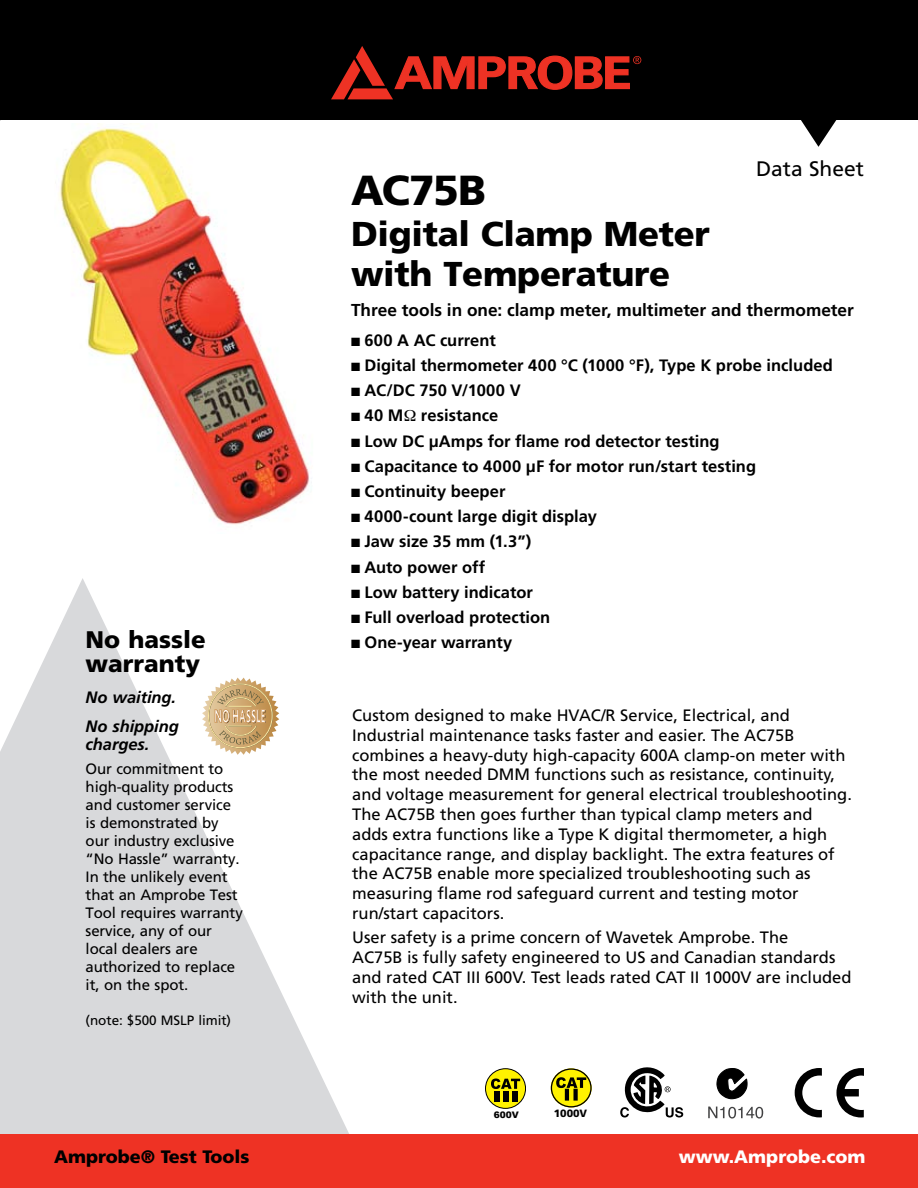
<style>
.page{position:relative;width:918px;height:1188px;background:#fff}
.page>*{position:absolute;margin:0;border:0;box-sizing:border-box;transform-origin:0 0}
.t1{font:900 42px "Frutiger";letter-spacing:-.03em;color:#000}
.t2{font:900 34.5px/40.5px "Frutiger";letter-spacing:-.01em;color:#000}
.t3{font:900 24px/24px "Frutiger";color:#000}
.t4{font:21px "Frutiger";color:#000}
.t5{font:900 18px "Frutiger";color:#000}
.t6{font:900 18px "Frutiger";color:#fff}
.t7{font:700 17.25px "Frutiger";color:#000}
.t8{font:16.5px/19.8px "Frutiger";color:#000}
.t9{font:700 16.5px "Frutiger";color:#000}
.t10{font:italic 700 16.5px/28.5px "Frutiger";letter-spacing:-.005em;color:#000}
.t11{font:15px/18px "Frutiger";letter-spacing:-.01em;color:#000}
.t12{font:13.5px "Frutiger";letter-spacing:-.005em;color:#000}
.t13{font:900 10.5px "Frutiger";color:#000}
.t14{font:900 9px "Arial";color:#000}
</style>
<div class="page">
<svg style="left:0;top:578px;width:349px;height:556px;fill:#d8d9db"></svg>
<div style="left:0;top:0;width:918px;height:120px;background:#000"></div>
<div style="left:0;top:1134px;width:918px;height:54px;background:#ee3224"></div>
<svg style="left:331px;top:46px;width:310px;height:53px"></svg>
<svg style="left:801px;top:120px;width:36px;height:27px"></svg>
<svg style="left:202px;top:678px;width:77px;height:77px"></svg>
<svg style="left:836px;top:1068px;width:28px;height:49px"></svg>
<svg style="left:795px;top:1068px;width:27px;height:49px"></svg>
<svg style="left:708px;top:1107px;width:55px;height:12px"></svg>
<svg style="left:716px;top:1068px;width:32px;height:32px"></svg>
<img style="left:58px;top:123px;width:252px;height:402px">
<svg style="left:486px;top:1069px;width:40px;height:39px"></svg>
<div style="left:485px;top:1068px;width:41px;height:41px;border:1px solid #000;border-radius:50%"></div>
<svg style="left:491px;top:1079px;width:29px;height:10px"></svg>
<div style="left:494px;top:1091px;width:5px;height:10px;background:#000"></div>
<div style="left:503px;top:1091px;width:5px;height:10px;background:#000"></div>
<div style="left:512px;top:1091px;width:6px;height:10px;background:#000"></div>
<svg style="left:551px;top:1068px;width:41px;height:39px"></svg>
<svg style="left:620px;top:1067px;width:63px;height:51px"></svg>
<h3 class="t3" style="left:86px;top:627px;width:122px">No hassle warranty</h3>
<p class="t10" style="left:86px;top:683px;width:95px">No waiting.<br>No shipping</p>
<p class="t10" style="left:86px;top:730px;width:65px">charges.</p>
<p class="t11" style="left:86px;top:760px;width:159px">Our commitment to high-quality products and customer service is demonstrated by our industry exclusive “No Hassle” warranty.<br>In the unlikely event that an Amprobe Test<br>Tool requires warranty service, any of our local dealers are authorized to replace it, on the spot.</p>
<p class="t12" style="left:86px;top:1012px;width:147px">(note: $500 MSLP limit)</p>
<p class="t4" style="left:756px;top:156px;width:109px">Data Sheet</p>
<h1 class="t1" style="left:351px;top:165px;width:137px">AC75B</h1>
<h2 class="t2" style="left:351px;top:213px;width:360px">Digital Clamp Meter with Temperature</h2>
<p class="t7" style="left:351px;top:299px;width:504px">Three tools in one: clamp meter, multimeter and thermometer</p>
<p class="t9" style="left:351px;top:330px;width:146px">■ 600 A AC current</p>
<p class="t9" style="left:351px;top:356px;width:483px">■ Digital thermometer 400 °C (1000 °F), Type K probe included</p>
<p class="t9" style="left:351px;top:381px;width:171px">■ AC/DC 750 V/1000 V</p>
<p class="t9" style="left:351px;top:406px;width:149px">■ 40 M resistance</p>
<p class="t9" style="left:351px;top:431px;width:370px">■ Low DC µAmps for flame rod detector testing</p>
<p class="t9" style="left:351px;top:456px;width:407px">■ Capacitance to 4000 µF for motor run/start testing</p>
<p class="t9" style="left:351px;top:482px;width:156px">■ Continuity beeper</p>
<p class="t9" style="left:351px;top:507px;width:247px">■ 4000-count large digit display</p>
<p class="t9" style="left:351px;top:532px;width:182px">■ Jaw size 35 mm (1.3”)</p>
<p class="t9" style="left:351px;top:557px;width:136px">■ Auto power off</p>
<p class="t9" style="left:351px;top:582px;width:183px">■ Low battery indicator</p>
<p class="t9" style="left:351px;top:608px;width:201px">■ Full overload protection</p>
<p class="t9" style="left:351px;top:633px;width:163px">■ One-year warranty</p>
<p class="t8" style="left:352px;top:705px;width:501px">Custom designed to make HVAC/R Service, Electrical, and Industrial maintenance tasks faster and easier. The AC75B combines a heavy-duty high-capacity 600A clamp-on meter with the most needed DMM functions such as resistance, continuity, and voltage measurement for general electrical troubleshooting.<br>The AC75B then goes further than typical clamp meters and adds extra functions like a Type K digital thermometer, a high capacitance range, and display backlight. The extra features of the AC75B enable more specialized troubleshooting such as measuring flame rod safeguard current and testing motor run/start capacitors.</p>
<p class="t8" style="left:352px;top:928px;width:501px">User safety is a prime concern of Wavetek Amprobe. The<br>AC75B is fully safety engineered to US and Canadian standards and rated CAT III 600V. Test leads rated CAT II 1000V are included with the unit.</p>
<p class="t14" style="left:494px;top:1108px;width:27px">600V</p>
<p class="t13" style="left:554px;top:1107px;width:35px">1000V</p>
<p class="t5" style="left:54px;top:1146px;width:197px">Amprobe® Test Tools</p>
<p class="t6" style="left:679px;top:1146px;width:188px">www.Amprobe.com</p>
</div>
